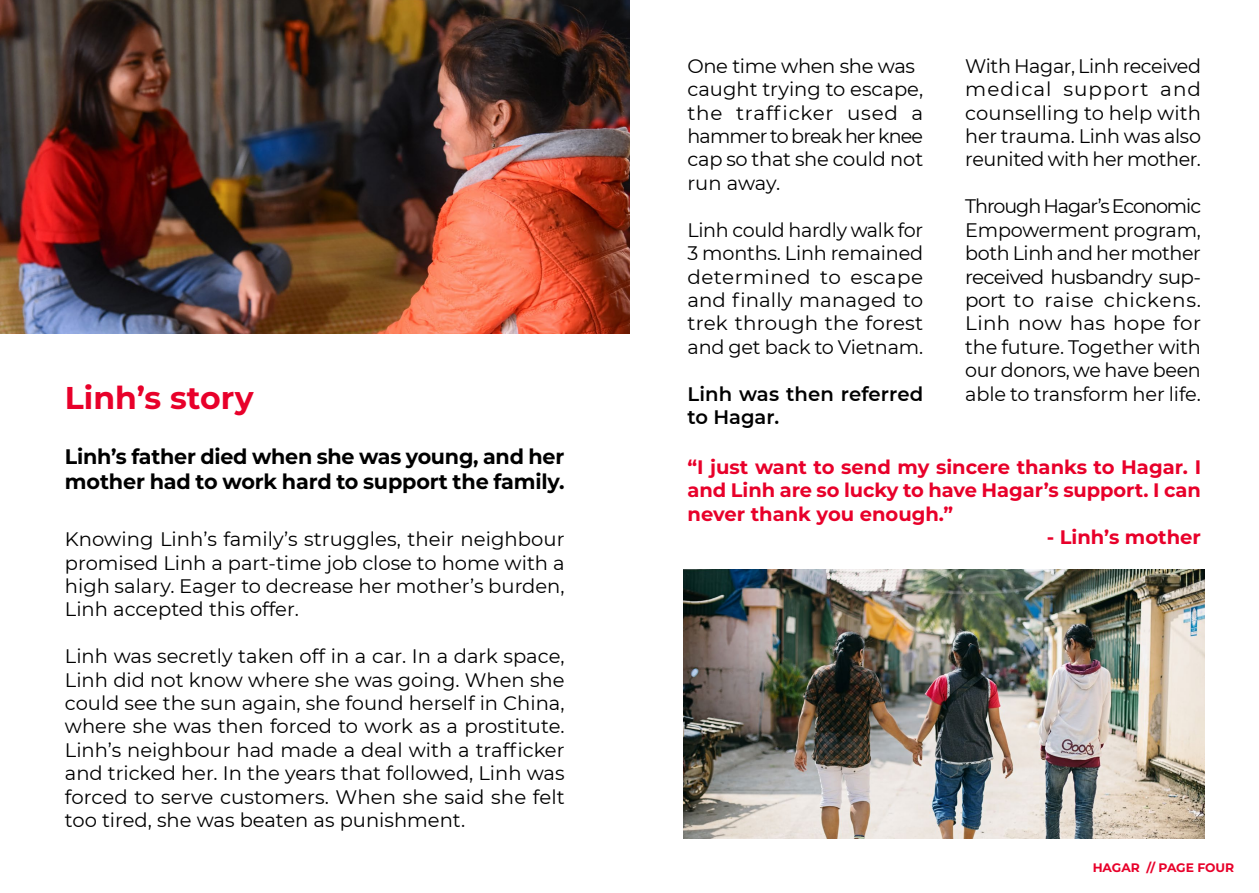
<style>
.page{position:relative;width:1259px;height:893px;background:#fff}
.page>*{position:absolute;margin:0;border:0;box-sizing:border-box;transform-origin:0 0}
.t1{font:100 31.5px "Montserrat";color:#e8002a}
.t2{font:100 21px/25.2px "Montserrat";letter-spacing:-.01em;color:#000}
.t3{font:19.5px/23.4px "Montserrat";letter-spacing:-.005em;color:#000;text-align:justify}
.t4{font:100 19.5px/23.4px "Montserrat";letter-spacing:-.005em;color:#e8002a;text-align:justify}
.t5{font:600 19.5px/23.4px "Montserrat";letter-spacing:.005em;color:#000}
.t6{font:100 12.3px "Montserrat";letter-spacing:-.005em;color:#e8002a}
</style>
<div class="page">
<img style="left:683px;top:569px;width:522px;height:270px">
<img style="left:0;top:0;width:629px;height:334px">
<h1 class="t1" style="left:65px;top:377px;width:190px">Linh’s story</h1>
<p class="t2" style="left:65px;top:443px;width:501px">Linh’s father died when she was young, and her mother had to work hard to support the family.</p>
<p class="t3" style="left:65px;top:527px;width:501px">Knowing Linh’s family’s struggles, their neighbour promised Linh a part-time job close to home with a high salary. Eager to decrease her mother’s burden, Linh accepted this offer.</p>
<p class="t3" style="left:65px;top:644px;width:501px">Linh was secretly taken off in a car. In a dark space, Linh did not know where she was going. When she could see the sun again, she found herself in China, where she was then forced to work as a prostitute.<br>Linh’s neighbour had made a deal with a trafficker and tricked her. In the years that followed, Linh was forced to serve customers. When she said she felt too tired, she was beaten as punishment.</p>
<p class="t3" style="left:687px;top:54px;width:237px;text-align:left">One time when she was caught trying to escape, the trafficker used a hammer to break her knee cap so that she could not run away.</p>
<p class="t3" style="left:687px;top:217px;width:237px">Linh could hardly walk for 3 months. Linh remained determined to escape and finally managed to trek through the forest and get back to Vietnam.</p>
<p class="t5" style="left:687px;top:381px;width:237px">Linh was then referred to Hagar.</p>
<p class="t3" style="left:965px;top:54px;width:237px">With Hagar, Linh received medical support and counselling to help with her trauma. Linh was also reunited with her mother.</p>
<p class="t3" style="left:965px;top:194px;width:237px">Through Hagar’s Economic Empowerment program, both Linh and her mother received husbandry sup&shy;port to raise chickens.<br>Linh now has hope for the future. Together with our donors, we have been able to transform her life.</p>
<p class="t4" style="left:687px;top:455px;width:515px">“I just want to send my sincere thanks to Hagar. I and Linh are so lucky to have Hagar’s support. I can never thank you enough.”</p>
<p class="t4" style="left:1046px;top:525px;width:156px">- Linh’s mother</p>
<p class="t6" style="left:1092px;top:859px;width:143px">HAGAR // PAGE FOUR</p>
</div>
